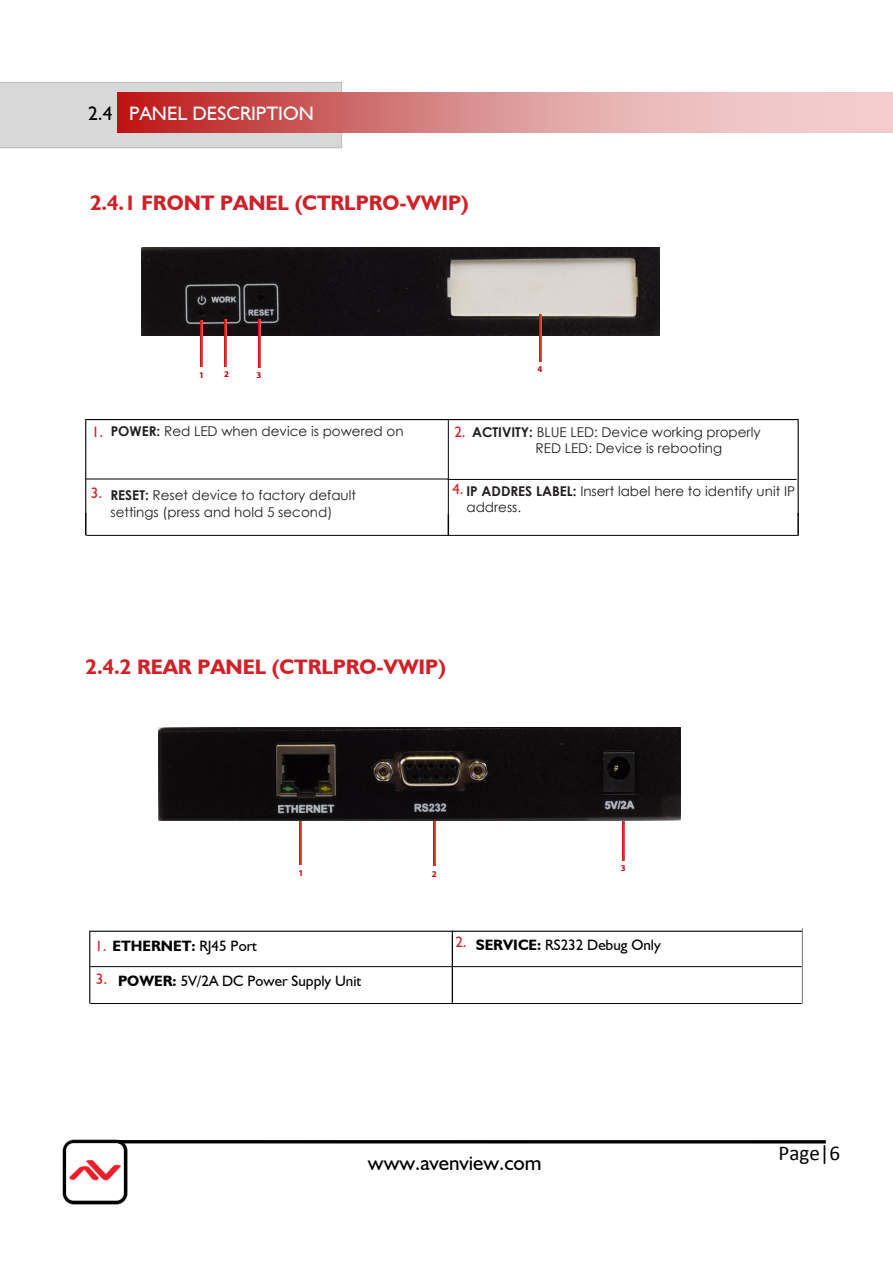
<style>
.page{position:relative;width:893px;height:1263px;background:#fff}
.page>*{position:absolute;margin:0;border:0;box-sizing:border-box;transform-origin:0 0}
.t1{font:700 21px "Humanst 521 BT";color:#d12027}
.t2{font:21px "Humanst 521 BT";color:#000}
.t3{font:21px "Calibri";color:#000}
.t4{font:19.5px "Humanist 521 BT";color:#fff}
.t5{font:15px "Humanst 521 BT";color:#000}
.t6{font:700 15px "Humanst 521 BT";color:#000}
.t7{font:15px "Humanst 521 BT";color:#d12027}
.t8{font:13.5px/16.2px "Century Gothic";color:#231f20}
.t9{font:700 8.85px "Myriad Pro";color:#c70309}
.s1{color:#000}
.s2{font-family:"Humanist 521 BT"}
.s3{font-family:"Humanst 521 BT";font-size:15px;color:#d12027}
.s4{font-weight:700}
.s5{font-weight:400;color:#d12027}
.s6{font-weight:400}
.s7{color:#d12027}
</style>
<div class="page">
<hr style="left:118px;top:1140px;width:708px;height:3px;background:#000">
<img style="left:62px;top:1139px;width:67px;height:66px">
<div style="left:0;top:82px;width:342px;height:66px;background:#d8d8d8"></div>
<svg style="left:117px;top:92px;width:776px;height:41px;background:#db8a8a"></svg>
<hr style="left:447px;top:479px;width:350px;height:1px;background:#000">
<hr style="left:448px;top:535px;width:350px;height:1px;background:#000">
<svg style="left:448px;top:515px;width:1px;height:20px"></svg>
<hr style="left:86px;top:535px;width:362px;height:1px;background:#000">
<hr style="left:448px;top:420px;width:1px;height:95px;background:#000">
<hr style="left:86px;top:479px;width:362px;height:1px;background:#000">
<hr style="left:85px;top:419px;width:363px;height:1px;background:#000">
<hr style="left:85px;top:420px;width:1px;height:95px;background:#000">
<hr style="left:448px;top:419px;width:351px;height:1px;background:#000">
<hr style="left:798px;top:420px;width:1px;height:95px;background:#000">
<svg style="left:85px;top:513px;width:1px;height:22px"></svg>
<svg style="left:798px;top:513px;width:1px;height:23px"></svg>
<img style="left:141px;top:247px;width:518px;height:88px">
<img style="left:200px;top:320px;width:2px;height:47px">
<img style="left:225px;top:320px;width:2px;height:47px">
<img style="left:258px;top:319px;width:2px;height:48px">
<img style="left:539px;top:315px;width:2px;height:47px">
<hr style="left:452px;top:966px;width:350px;height:1px;background:#000">
<hr style="left:452px;top:1003px;width:350px;height:1px;background:#000">
<hr style="left:90px;top:1003px;width:362px;height:1px;background:#000">
<hr style="left:452px;top:931px;width:1px;height:72px;background:#000">
<hr style="left:90px;top:966px;width:362px;height:1px;background:#000">
<hr style="left:89px;top:930px;width:713px;height:2px;background:#000">
<hr style="left:89px;top:931px;width:1px;height:73px;background:#000">
<hr style="left:802px;top:928px;width:1px;height:75px;background:#000">
<img style="left:299px;top:821px;width:2px;height:44px">
<img style="left:433px;top:821px;width:2px;height:45px">
<img style="left:622px;top:821px;width:3px;height:40px">
<img style="left:158px;top:728px;width:522px;height:93px">
<h2 class="t4" style="left:88px;top:101px;width:227px"><span class="s1">2.4</span> PANEL DESCRIPTION</h2>
<h1 class="t1" style="left:90px;top:189px;width:380px"><span class="s2">2.4.1</span> FRONT <span class="s2">PANEL (</span>CTRLPRO-VWIP<span class="s2">)</span></h1>
<p class="t9" style="left:199px;top:369px;width:6px">1</p>
<p class="t9" style="left:224px;top:369px;width:6px">2</p>
<p class="t9" style="left:257px;top:369px;width:6px">3</p>
<p class="t9" style="left:537px;top:364px;width:6px">4</p>
<p class="t8" style="left:92px;top:423px;width:313px"><span class="s3">1.</span> <span class="s4">POWER</span><span class="s4">:</span> Red LED when device is powered on</p>
<p class="t7" style="left:454px;top:423px;width:13px">2.</p>
<p class="t8" style="left:536px;top:424px;width:226px;text-indent:-64px"><span class="s4">ACTIVITY:</span> BLUE LED: Device working properly<br>RED LED: Device is rebooting</p>
<p class="t7" style="left:91px;top:484px;width:13px">3.</p>
<p class="t7" style="left:452px;top:480px;width:13px">4.</p>
<p class="t8" style="left:466px;top:482px;width:330px"><span class="s4">IP ADDRES LABEL:</span> Insert label here to identify unit IP address.</p>
<p class="t8" style="left:110px;top:486px;width:247px;line-height:17px"><span class="s4">RESET:</span> Reset device to factory default settings (press and hold 5 second)</p>
<h1 class="t1" style="left:86px;top:654px;width:362px"><span class="s2">2.4.2</span> REAR <span class="s2">PANEL (</span>CTRLPRO-VWIP<span class="s2">)</span></h1>
<p class="t9" style="left:298px;top:867px;width:6px">1</p>
<p class="t9" style="left:432px;top:868px;width:6px">2</p>
<p class="t9" style="left:621px;top:862px;width:6px">3</p>
<p class="t6" style="left:95px;top:937px;width:163px"><span class="s5">1.</span> ETHERNET: <span class="s6">RJ45 Port</span></p>
<p class="t7" style="left:455px;top:933px;width:13px">2.</p>
<p class="t5" style="left:96px;top:971px;width:267px"><span class="s7">3.</span> <span class="s4">POWER:</span> 5V/2A DC Power Supply Unit</p>
<p class="t5" style="left:476px;top:935px;width:186px"><span class="s4">SERVICE:</span> RS232 Debug Only</p>
<h1 class="t2" style="left:368px;top:1150px;width:175px">www.avenview.com</h1>
<h1 class="t3" style="left:779px;top:1139px;width:63px">Page|6</h1>
</div>
